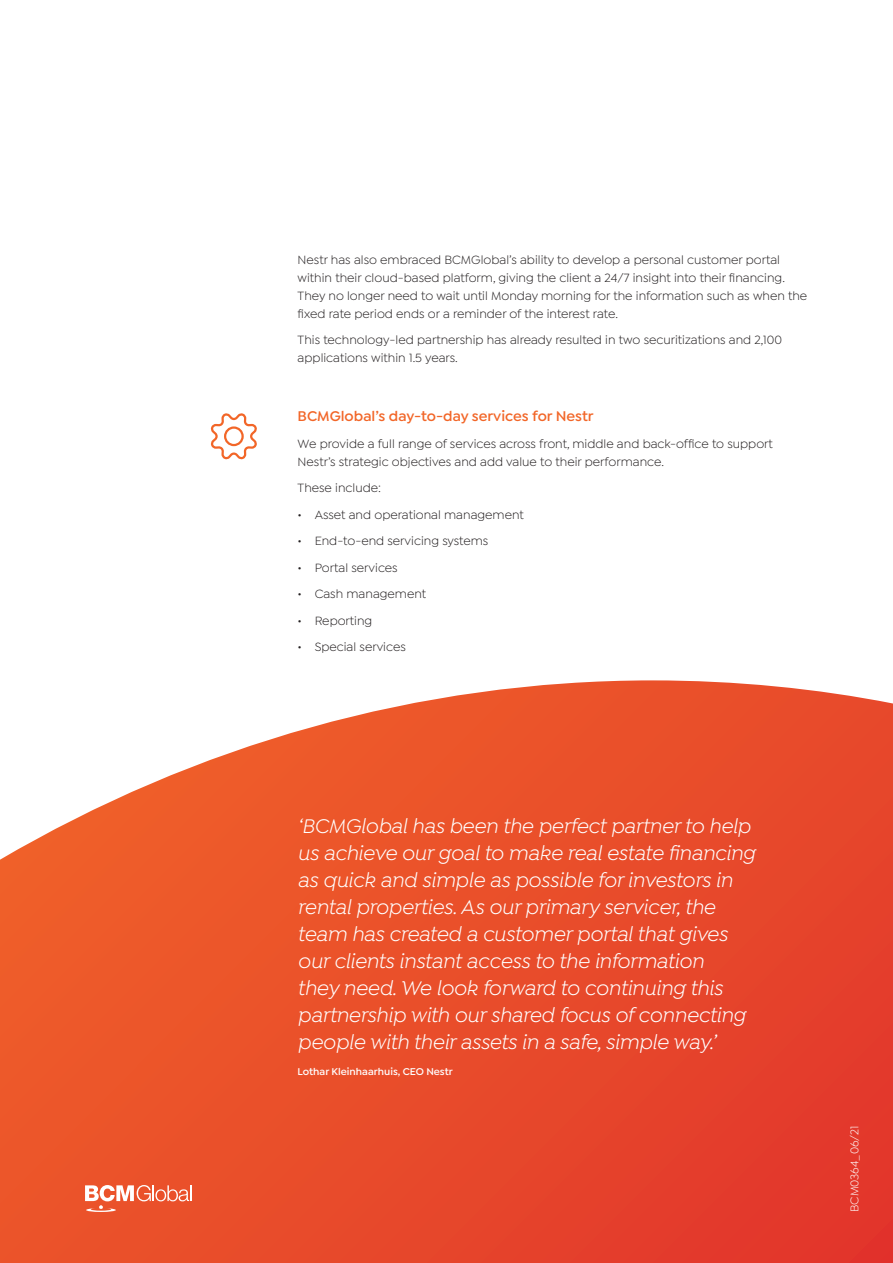
<style>
.page{position:relative;width:893px;height:1263px;background:#fff}
.page>*{position:absolute;margin:0;border:0;box-sizing:border-box;transform-origin:0 0}
.Pull_Quote{font:italic 21px/27px "Isidora Soft";letter-spacing:-.01em;color:#fff}
.Internal_Heading_3{font:600 15px "Isidora Sans";color:#f26628}
.Body_copy{font:12.75px/18px "Isidora Sans";color:#231f20}
.Document_ID{font:12px "Isidora Sans";color:#fff}
.Caption_Notes{font:600 10.5px "Isidora Sans";color:#fff}
</style>
<div class="page">
<svg style="left:0;top:680px;width:893px;height:583px;background:#ea5a3b"></svg>
<svg style="left:85px;top:1185px;width:106px;height:27px"></svg>
<svg style="left:210px;top:413px;width:47px;height:47px"></svg>
<p class="Body_copy" style="left:298px;top:251px;width:511px">Nestr has also embraced BCMGlobal’s ability to develop a personal customer portal within their cloud-based platform, giving the client a 24/7 insight into their financing.<br>They no longer need to wait until Monday morning for the information such as when the fixed rate period ends or a reminder of the interest rate.</p>
<p class="Body_copy" style="left:298px;top:331px;width:486px">This technology-led partnership has already resulted in two securitizations and 2,100 applications within 1.5 years.</p>
<p class="Internal_Heading_3" style="left:298px;top:408px;width:297px">BCMGlobal’s day-to-day services for Nestr</p>
<p class="Body_copy" style="left:298px;top:435px;width:477px">We provide a full range of services across front, middle and back-office to support<br>Nestr’s strategic objectives and add value to their performance.</p>
<p class="Body_copy" style="left:298px;top:479px;width:85px">These include:</p>
<p class="Body_copy" style="left:298px;top:506px;width:228px">• Asset and operational management</p>
<p class="Body_copy" style="left:298px;top:532px;width:192px">• End-to-end servicing systems</p>
<p class="Body_copy" style="left:298px;top:559px;width:102px">• Portal services</p>
<p class="Body_copy" style="left:298px;top:585px;width:130px">• Cash management</p>
<p class="Body_copy" style="left:298px;top:612px;width:76px">• Reporting</p>
<p class="Body_copy" style="left:298px;top:638px;width:110px">• Special services</p>
<p class="Pull_Quote" style="left:298px;top:812px;width:459px">‘BCMGlobal has been the perfect partner to help us achieve our goal to make real estate financing as quick and simple as possible for investors in rental properties. As our primary servicer, the team has created a customer portal that gives our clients instant access to the information<br>they need. We look forward to continuing this partnership with our shared focus of connecting people with their assets in a safe, simple way.’</p>
<p class="Caption_Notes" style="left:298px;top:1065px;width:157px">Lothar Kleinhaarhuis, CEO Nestr</p>
<p class="Document_ID" style="left:848px;top:1212px;width:88px;rotate:-90deg">BCM0364_06/21</p>
</div>
